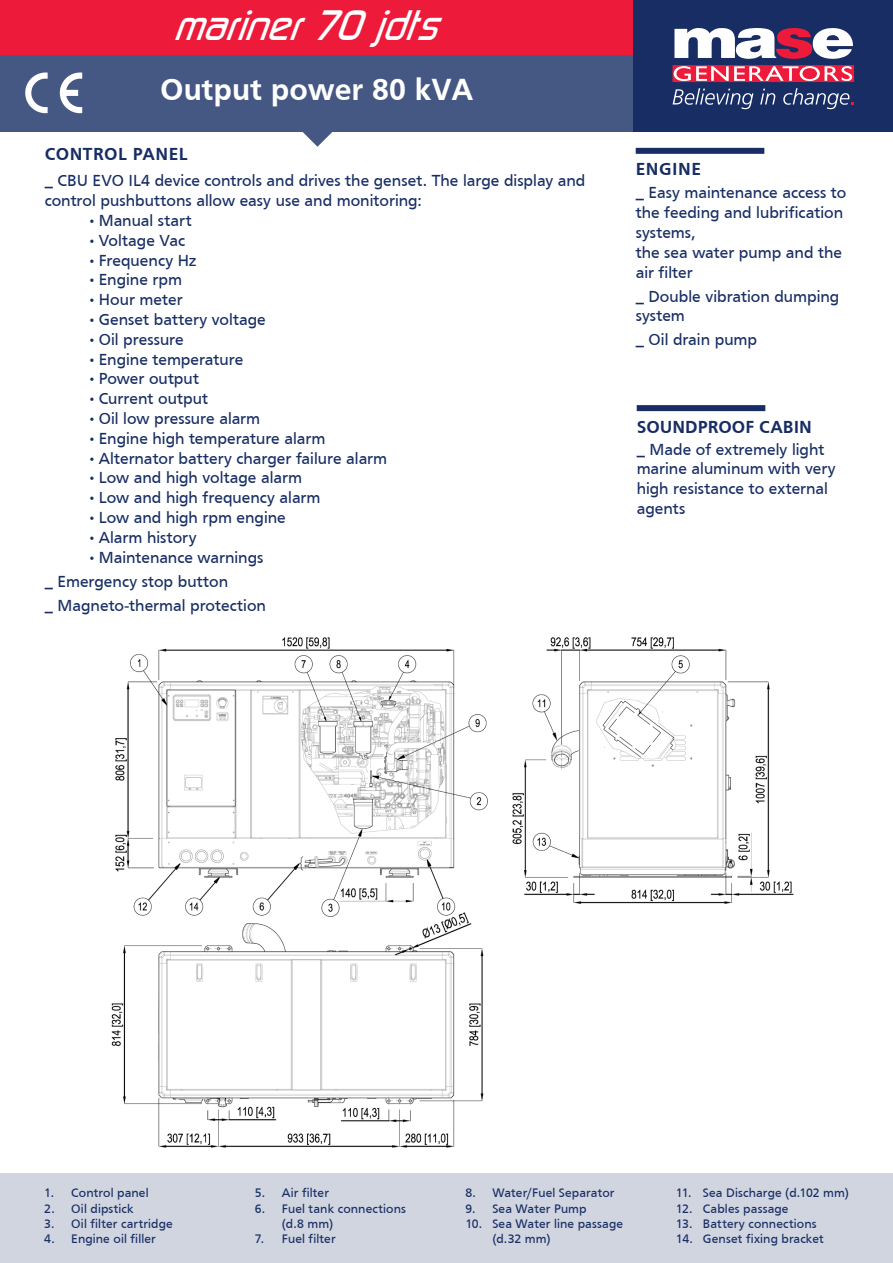
<style>
.page{position:relative;width:893px;height:1263px;background:#fff}
.page>*{position:absolute;margin:0;border:0;box-sizing:border-box;transform-origin:0 0}
._03_Modello_retro{font:italic 40.5px "Bazouk SSK";color:#fff}
._03_Modello_retro-2{font:700 31.5px "Frutiger";color:#fff}
._03_Modello_retro-3{font:700 18px "Frutiger";letter-spacing:.02em;color:#172d64}
._03_Modello_retro-4{font:700 18px "Frutiger";color:#172d64}
.t1{font:16.5px/19.8px "Frutiger";color:#172d64}
.t2{font:12.75px/15.3px "Frutiger";letter-spacing:.01em;color:#172d64}
</style>
<div class="page">
<div style="left:0;top:54px;width:636px;height:78px;background:#455783"></div>
<div style="left:0;top:0;width:634px;height:54px;background:#ed1a3a"></div>
<div style="left:634px;top:0;width:259px;height:132px;background:#172d64"></div>
<svg style="left:60px;top:73px;width:22px;height:40px"></svg>
<svg style="left:25px;top:73px;width:23px;height:41px"></svg>
<svg style="left:303px;top:132px;width:29px;height:15px"></svg>
<div style="left:636px;top:148px;width:128px;height:6px;background:#172d64"></div>
<div style="left:637px;top:405px;width:128px;height:6px;background:#172d64"></div>
<svg style="left:674px;top:28px;width:179px;height:31px"></svg>
<svg style="left:672px;top:65px;width:182px;height:17px;background:#f05e74"></svg>
<svg style="left:673px;top:88px;width:80px;height:21px"></svg>
<svg style="left:760px;top:89px;width:15px;height:15px"></svg>
<svg style="left:783px;top:88px;width:71px;height:21px"></svg>
<div style="left:0;top:1174px;width:893px;height:89px;background:#d1d5e0"></div>
<img style="left:111px;top:637px;width:683px;height:511px">
<p class="_03_Modello_retro" style="left:175px;top:6px;width:279px">mariner70jdts</p>
<p class="_03_Modello_retro-2" style="left:160px;top:71px;width:315px">Output power 80 kVA</p>
<p class="_03_Modello_retro-3" style="left:45px;top:143px;width:145px">CONTROL PANEL</p>
<p class="t1" style="left:45px;top:171px;width:542px">_ CBU EVO IL4 device controls and drives the genset. The large display and control pushbuttons allow easy use and monitoring:</p>
<p class="t1" style="left:87px;top:210px;width:106px">•Manual start</p>
<p class="t1" style="left:87px;top:230px;width:99px">•Voltage Vac</p>
<p class="t1" style="left:87px;top:250px;width:111px">•Frequency Hz</p>
<p class="t1" style="left:87px;top:270px;width:96px">•Engine rpm</p>
<p class="t1" style="left:87px;top:290px;width:97px">•Hour meter</p>
<p class="t1" style="left:87px;top:309px;width:180px">•Genset battery voltage</p>
<p class="t1" style="left:87px;top:329px;width:98px">•Oil pressure</p>
<p class="t1" style="left:87px;top:349px;width:158px">•Engine temperature</p>
<p class="t1" style="left:87px;top:369px;width:113px">•Power output</p>
<p class="t1" style="left:87px;top:389px;width:122px">•Current output</p>
<p class="t1" style="left:87px;top:408px;width:174px">•Oil low pressure alarm</p>
<p class="t1" style="left:87px;top:428px;width:240px">•Engine high temperature alarm</p>
<p class="t1" style="left:87px;top:448px;width:301px">•Alternator battery charger failure alarm</p>
<p class="t1" style="left:87px;top:468px;width:216px">•Low and high voltage alarm</p>
<p class="t1" style="left:87px;top:488px;width:235px">•Low and high frequency alarm</p>
<p class="t1" style="left:87px;top:507px;width:200px">•Low and high rpm engine</p>
<p class="t1" style="left:87px;top:527px;width:111px">•Alarm history</p>
<p class="t1" style="left:87px;top:547px;width:178px">•Maintenance warnings</p>
<p class="t1" style="left:45px;top:571px;width:185px">_ Emergency stop button</p>
<p class="t1" style="left:45px;top:595px;width:223px">_ Magneto-thermal protection</p>
<p class="_03_Modello_retro-3" style="left:636px;top:159px;width:67px">ENGINE</p>
<p class="t1" style="left:636px;top:183px;width:212px">_ Easy maintenance access to the feeding and lubrification systems,</p>
<p class="t1" style="left:636px;top:242px;width:208px">the sea water pump and the air filter</p>
<p class="t1" style="left:636px;top:286px;width:205px">_ Double vibration dumping system</p>
<p class="t1" style="left:636px;top:330px;width:123px">_ Oil drain pump</p>
<p class="_03_Modello_retro-4" style="left:637px;top:416px;width:177px">SOUNDPROOF CABIN</p>
<p class="t1" style="left:637px;top:439px;width:200px">_ Made of extremely light marine aluminum with very high resistance to external agents</p>
<p class="t2" style="left:44px;top:1185px;width:106px">1. Control panel</p>
<p class="t2" style="left:44px;top:1200px;width:91px">2. Oil dipstick</p>
<p class="t2" style="left:44px;top:1216px;width:130px">3. Oil filter cartridge</p>
<p class="t2" style="left:44px;top:1231px;width:113px">4. Engine oil filler</p>
<p class="t2" style="left:255px;top:1185px;width:76px">5. Air filter</p>
<p class="t2" style="left:282px;top:1200px;width:126px;text-indent:-27px">6. Fuel tank connections (d.8 mm)</p>
<p class="t2" style="left:255px;top:1231px;width:82px">7. Fuel filter</p>
<p class="t2" style="left:465px;top:1185px;width:151px">8. Water/Fuel Separator</p>
<p class="t2" style="left:465px;top:1200px;width:123px">9. Sea Water Pump</p>
<p class="t2" style="left:492px;top:1216px;width:132px;text-indent:-27px">10. Sea Water line passage (d.32 mm)</p>
<p class="t2" style="left:676px;top:1185px;width:175px">11. Sea Discharge (d.102 mm)</p>
<p class="t2" style="left:676px;top:1200px;width:114px">12. Cables passage</p>
<p class="t2" style="left:676px;top:1216px;width:142px">13. Battery connections</p>
<p class="t2" style="left:676px;top:1231px;width:149px">14. Genset fixing bracket</p>
</div>
